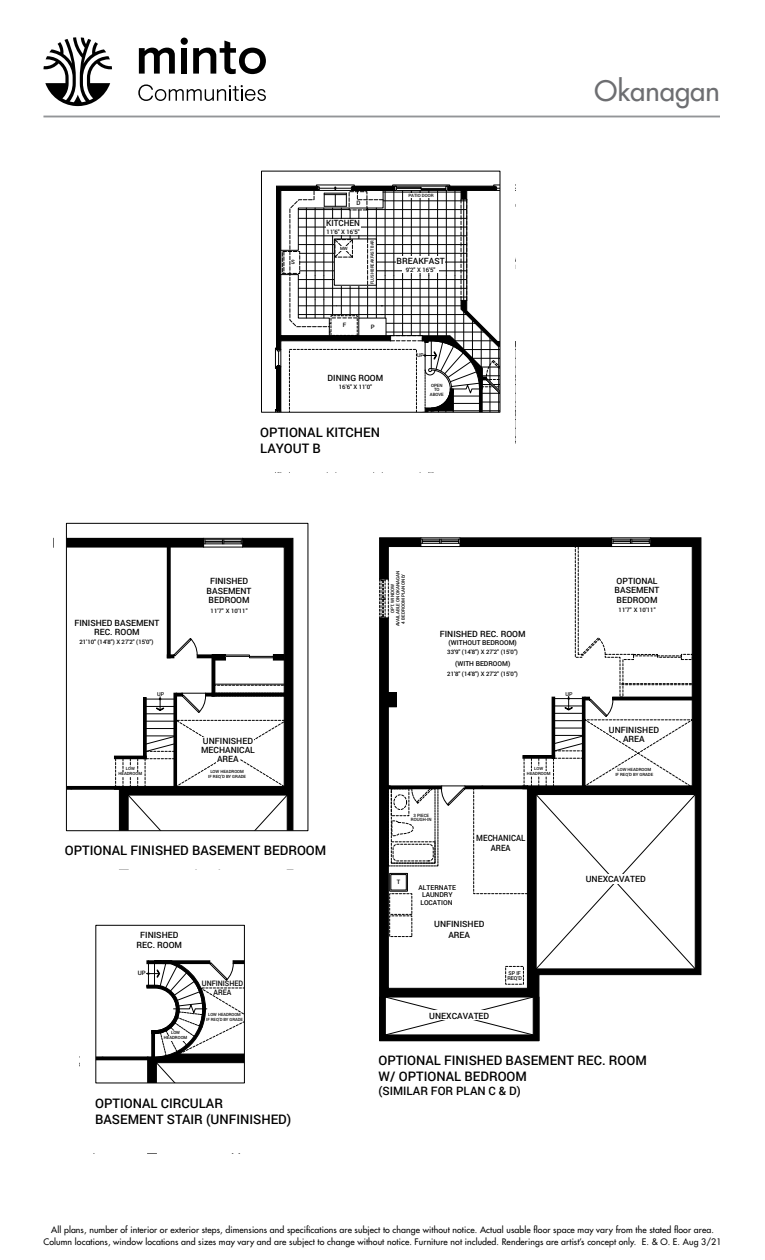
<style>
.page{position:relative;width:765px;height:1260px;background:#fff}
.page>*{position:absolute;margin:0;border:0;box-sizing:border-box;transform-origin:0 0}
.t1{font:27.5px "Futura";color:#6d6e71}
.t2{font:500 13.12px/15.8px "Roboto";color:#000}
.t3{font:500 11.62px "Roboto";color:#000}
.t4{font:8.75px/11.2px "Futura";letter-spacing:.01em;color:#000;text-align:center}
.t5{font:500 8.62px/9.5px "Roboto";color:#000;text-align:center}
.t6{font:500 8.62px/10.2px "Roboto";color:#000;text-align:center;scale:.91 1}
.t7{font:500 8.62px "Roboto";color:#000;scale:.95 1}
.t8{font:500 7.5px/9px "Roboto";color:#000;text-align:center;scale:.94 1}
.t9{font:500 6.75px/7.4px "Roboto";color:#000}
.t10{font:500 6px "Roboto";color:#000}
.t11{font:500 5.25px/5.2px "Roboto";color:#000}
.t12{font:500 5.25px "Roboto";color:#000;scale:.95 1}
.t13{font:500 4.5px/5.4px "Roboto";color:#000;text-align:center}
.t14{font:500 4.38px/4.6px "Roboto";color:#000;text-align:center}
.t15{font:500 4.38px "Roboto";color:#000;scale:.89 1}
.t16{font:500 4.25px/5.2px "Roboto";color:#000;text-align:center}
</style>
<div class="page">
<hr style="left:43px;top:116px;width:677px;height:1px;background:#939598">
<svg style="left:43px;top:37px;width:69px;height:69px"></svg>
<svg style="left:138px;top:84px;width:128px;height:17px"></svg>
<svg style="left:139px;top:48px;width:36px;height:26px"></svg>
<div style="left:181px;top:48px;width:6px;height:26px;background:#000"></div>
<div style="left:181px;top:38px;width:7px;height:7px;background:#000;border-radius:50%"></div>
<svg style="left:193px;top:41px;width:73px;height:33px"></svg>
<svg style="left:379px;top:537px;width:322px;height:504px"></svg>
<div style="left:465px;top:786px;width:63px;height:3px;border:1px solid #000"></div>
<div style="left:380px;top:786px;width:62px;height:3px;border:1px solid #000"></div>
<div style="left:385px;top:693px;width:11px;height:14px;background:#000"></div>
<div style="left:385px;top:693px;width:12px;height:14px;border:1px solid #000"></div>
<svg style="left:388px;top:786px;width:77px;height:81px"></svg>
<div style="left:505px;top:966px;width:19px;height:18px;border:1px dashed #000"></div>
<svg style="left:473px;top:539px;width:223px;height:430px"></svg>
<svg style="left:95px;top:924px;width:150px;height:160px"></svg>
<svg style="left:65px;top:522px;width:244px;height:348px"></svg>
<div style="left:125px;top:766px;width:10px;height:7px;background:#fff"></div>
<hr style="left:118px;top:772px;width:24px;height:4px;background:#fff">
<svg style="left:145px;top:693px;width:143px;height:94px"></svg>
<svg style="left:261px;top:170px;width:240px;height:243px"></svg>
<svg style="left:275px;top:185px;width:226px;height:288px"></svg>
<p class="t10" style="left:291px;top:258px;width:5px">S</p>
<p class="t10" style="left:357px;top:199px;width:5px">D</p>
<p class="t7" style="left:326px;top:217px;width:37px">KITCHEN</p>
<p class="t10" style="left:327px;top:227px;width:35px">11'6" X 16'5"</p>
<p class="t14" style="left:340px;top:246px;width:9px">MW</p>
<p class="t15" style="left:369px;top:284px;width:51px;rotate:-90deg">FLUSH BREAKFAST BAR</p>
<p class="t14" style="left:408px;top:193px;width:27px">PATIO DOOR</p>
<p class="t5" style="left:397px;top:256px;width:50px">BREAKFAST</p>
<p class="t10" style="left:406px;top:265px;width:31px">9'2" X 16'5"</p>
<p class="t10" style="left:343px;top:321px;width:5px">F</p>
<p class="t10" style="left:371px;top:323px;width:5px">P</p>
<p class="t5" style="left:328px;top:373px;width:57px">DINING ROOM</p>
<p class="t10" style="left:339px;top:383px;width:35px">16'6" X 11'0"</p>
<h2 class="t2" style="left:260px;top:424px;width:121px">OPTIONAL KITCHEN<br>LAYOUT B</h2>
<p class="t14" style="left:326px;top:430px;width:56px">OPT. DECORATIVE CEILING</p>
<p class="t12" style="left:417px;top:351px;width:8px">UP</p>
<p class="t14" style="left:430px;top:383px;width:15px">OPEN<br>TO<br>ABOVE</p>
<h1 class="t1" style="left:595px;top:74px;width:127px">Okanagan</h1>
<p class="t5" style="left:74px;top:618px;width:87px;line-height:9px">FINISHED BASEMENT<br>REC. ROOM</p>
<p class="t10" style="left:80px;top:637px;width:76px">21'10" (14'8") X 27'2" (15'0")</p>
<p class="t11" style="left:157px;top:691px;width:8px">UP</p>
<p class="t5" style="left:207px;top:576px;width:46px">FINISHED<br>BASEMENT<br>BEDROOM</p>
<p class="t10" style="left:211px;top:606px;width:39px">11'7" X 10'11"</p>
<p class="t5" style="left:201px;top:736px;width:55px;line-height:9px">UNFINISHED<br>MECHANICAL<br>AREA</p>
<p class="t13" style="left:390px;top:626px;width:57px;rotate:-90deg">OPT. WINDOW<br>AVAILABLE ON OKANAGAN<br>4 BEDROOM PLAN ONLY</p>
<p class="t5" style="left:382px;top:589px;width:28px">FOYER</p>
<p class="t5" style="left:440px;top:629px;width:87px">FINISHED REC. ROOM</p>
<p class="t9" style="left:448px;top:639px;width:70px">(WITHOUT BEDROOM)</p>
<p class="t9" style="left:455px;top:660px;width:57px">(WITH BEDROOM)</p>
<p class="t10" style="left:447px;top:648px;width:72px">33'9" (14'8") X 27'2" (15'0")</p>
<p class="t10" style="left:447px;top:670px;width:72px">21'8" (14'8") X 27'2" (15'0")</p>
<p class="t11" style="left:566px;top:691px;width:8px">UP</p>
<p class="t5" style="left:615px;top:575px;width:46px;text-align:left">OPTIONAL<br>BASEMENT<br>BEDROOM</p>
<p class="t10" style="left:619px;top:606px;width:39px">11'7" X 10'11"</p>
<p class="t5" style="left:609px;top:725px;width:52px;line-height:9px">UNFINISHED<br>AREA</p>
<p class="t16" style="left:119px;top:766px;width:25px">LOW<br>HEADROOM</p>
<p class="t16" style="left:208px;top:769px;width:39px">LOW HEADROOM<br>IF REQ’D BY GRADE</p>
<h2 class="t2" style="left:65px;top:842px;width:263px">OPTIONAL FINISHED BASEMENT BEDROOM</h2>
<p class="t5" style="left:137px;top:930px;width:47px">FINISHED<br>REC. ROOM</p>
<p class="t10" style="left:138px;top:969px;width:9px">UP</p>
<p class="t16" style="left:164px;top:1030px;width:25px">LOW<br>HEADROOM</p>
<p class="t8" style="left:202px;top:979px;width:45px">UNFINISHED<br>AREA</p>
<p class="t16" style="left:206px;top:1012px;width:38px">LOW HEADROOM<br>IF REQ’D BY GRADE</p>
<h2 class="t2" style="left:95px;top:1095px;width:198px">OPTIONAL CIRCULAR<br>BASEMENT STAIR (UNFINISHED)</h2>
<p class="t6" style="left:97px;top:1103px;width:55px">MECHANICAL<br>AREA</p>
<p class="t16" style="left:527px;top:765px;width:25px">LOW<br>HEADROOM</p>
<p class="t16" style="left:615px;top:767px;width:39px">LOW HEADROOM<br>IF REQ’D BY GRADE</p>
<p class="t14" style="left:413px;top:813px;width:17px">3 PIECE</p>
<p class="t14" style="left:411px;top:817px;width:22px">ROUGH-IN</p>
<p class="t6" style="left:476px;top:832px;width:55px">MECHANICAL<br>AREA</p>
<p class="t10" style="left:397px;top:877px;width:5px">T</p>
<p class="t9" style="left:419px;top:884px;width:39px">ALTERNATE<br>LAUNDRY<br>LOCATION</p>
<p class="t5" style="left:434px;top:919px;width:52px;line-height:10.2px">UNFINISHED<br>AREA</p>
<p class="t5" style="left:429px;top:1011px;width:61px">UNEXCAVATED</p>
<p class="t11" style="left:507px;top:970px;width:16px">SP IF<br>REQ’D</p>
<p class="t5" style="left:586px;top:874px;width:61px">UNEXCAVATED</p>
<h2 class="t2" style="left:379px;top:1052px;width:270px">OPTIONAL FINISHED BASEMENT REC. ROOM<br>W/ OPTIONAL BEDROOM</h2>
<h3 class="t3" style="left:379px;top:1083px;width:144px">(SIMILAR FOR PLAN C &amp; D)</h3>
<p class="t4" style="left:44px;top:1225px;width:679px">All plans, number of interior or exterior steps, dimensions and specifications are subject to change without notice. Actual usable floor space may vary from the stated floor area.<br>Column locations, window locations and sizes may vary and are subject to change without notice. Furniture not included. Renderings are artist’s concept only. E. &amp; O. E. Aug 3/21</p>
<p class="t11" style="left:128px;top:1238px;width:16px">SP IF<br>REQ’D</p>
</div>
